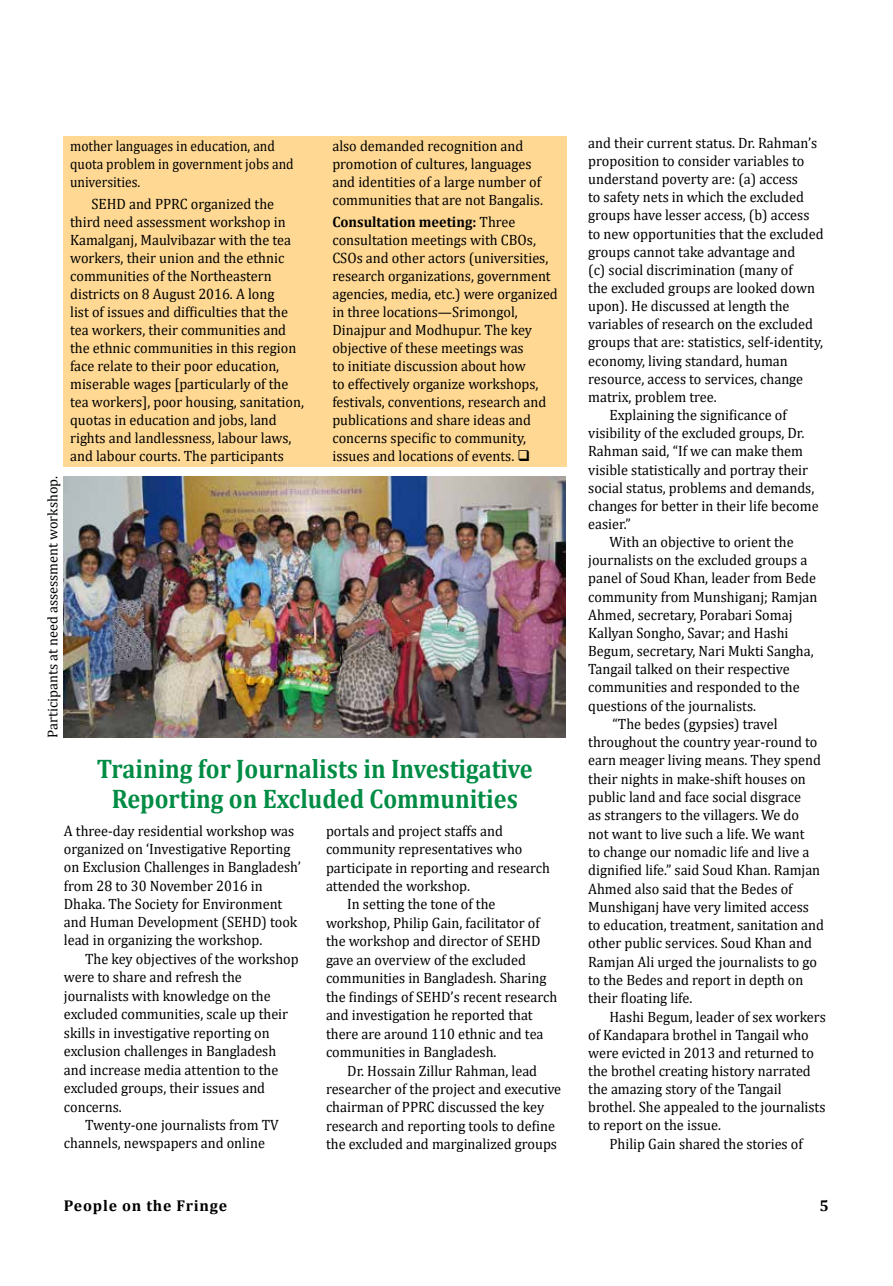
<style>
.page{position:relative;width:893px;height:1286px;background:#fff}
.page>*{position:absolute;margin:0;border:0;box-sizing:border-box;transform-origin:0 0}
.t1{font:700 27px/30px "Cambria";color:#008c44;text-align:center;scale:.9 1}
.t2{font:700 15.75px "Cambria";letter-spacing:.05em;color:#000}
.t3{font:15px/18px "Cambria";color:#000;scale:.95 1}
.t4{font:15px/18px "Cambria";color:#000;scale:.9 1}
.t5{font:14.25px "Cambria";color:#000}
.s1{font-weight:700}
</style>
<div class="page">
<div style="left:64px;top:136px;width:503px;height:331px;background:#ffd993"></div>
<img style="left:63px;top:477px;width:502px;height:261px">
<p class="t5" style="left:44px;top:737px;width:263px;rotate:-90deg">Participants at need assessment workshop.</p>
<p class="t4" style="left:70px;top:137px;width:250px">mother languages in education, and quota problem in government jobs and universities.</p>
<p class="t3" style="left:70px;top:195px;width:248px;text-indent:21px">SEHD and PPRC organized the third need assessment workshop in Kamalganj, Maulvibazar with the tea workers, their union and the ethnic communities of the Northeastern districts on 8 August 2016. A long<br>list of issues and difficulties that the tea workers, their communities and the ethnic communities in this region face relate to their poor education, miserable wages [particularly of the tea workers], poor housing, sanitation, quotas in education and jobs, land rights and landlessness, labour laws, and labour courts. The participants</p>
<p class="t3" style="left:332px;top:137px;width:223px">also demanded recognition and promotion of cultures, languages and identities of a large number of communities that are not Bangalis.</p>
<p class="t3" style="left:332px;top:213px;width:239px"><span class="s1">Consultation meeting:</span> Three consultation meetings with CBOs, CSOs and other actors (universities, research organizations, government agencies, media, etc.) were organized in three locations—Srimongol, Dinajpur and Modhupur. The key objective of these meetings was<br>to initiate discussion about how<br>to effectively organize workshops, festivals, conventions, research and publications and share ideas and concerns specific to community, issues and locations of events. ❑</p>
<h1 class="t1" style="left:97px;top:753px;width:486px">Training for Journalists in Investigative<br>Reporting on Excluded Communities</h1>
<p class="t3" style="left:64px;top:821px;width:251px">A three-day residential workshop was organized on ‘Investigative Reporting on Exclusion Challenges in Bangladesh’ from 28 to 30 November 2016 in Dhaka. The Society for Environment and Human Development (SEHD) took lead in organizing the workshop.</p>
<p class="t3" style="left:64px;top:949px;width:249px;line-height:18.5px;text-indent:21px">The key objectives of the workshop were to share and refresh the journalists with knowledge on the excluded communities, scale up their skills in investigative reporting on exclusion challenges in Bangladesh and increase media attention to the excluded groups, their issues and concerns.</p>
<p class="t3" style="left:64px;top:1115px;width:228px;line-height:18.5px;text-indent:21px">Twenty-one journalists from TV channels, newspapers and online</p>
<p class="t3" style="left:326px;top:821px;width:188px">portals and project staffs and</p>
<p class="t3" style="left:326px;top:840px;width:208px">community representatives who</p>
<p class="t3" style="left:326px;top:858px;width:237px">participate in reporting and research</p>
<p class="t3" style="left:326px;top:877px;width:153px">attended the workshop.</p>
<p class="t3" style="left:347px;top:895px;width:158px">In setting the tone of the</p>
<p class="t3" style="left:326px;top:914px;width:226px">workshop, Philip Gain, facilitator of</p>
<p class="t3" style="left:326px;top:932px;width:227px">the workshop and director of SEHD</p>
<p class="t3" style="left:326px;top:951px;width:212px">gave an overview of the excluded</p>
<p class="t3" style="left:326px;top:969px;width:234px">communities in Bangladesh. Sharing</p>
<p class="t3" style="left:326px;top:987px;width:245px">the findings of SEHD’s recent research</p>
<p class="t3" style="left:326px;top:1006px;width:219px">and investigation he reported that</p>
<p class="t3" style="left:326px;top:1024px;width:230px">there are around 110 ethnic and tea</p>
<p class="t3" style="left:326px;top:1043px;width:181px">communities in Bangladesh.</p>
<p class="t3" style="left:347px;top:1061px;width:201px">Dr. Hossain Zillur Rahman, lead</p>
<p class="t3" style="left:326px;top:1080px;width:249px">researcher of the project and executive</p>
<p class="t3" style="left:326px;top:1098px;width:231px">chairman of PPRC discussed the key</p>
<p class="t3" style="left:326px;top:1117px;width:242px">research and reporting tools to define</p>
<p class="t3" style="left:326px;top:1135px;width:245px">the excluded and marginalized groups</p>
<p class="t3" style="left:588px;top:134px;width:243px">and their current status. Dr. Rahman’s</p>
<p class="t3" style="left:588px;top:152px;width:229px">proposition to consider variables to</p>
<p class="t3" style="left:588px;top:170px;width:222px">understand poverty are: (a) access</p>
<p class="t3" style="left:588px;top:188px;width:229px">to safety nets in which the excluded</p>
<p class="t3" style="left:588px;top:206px;width:234px">groups have lesser access, (b) access</p>
<p class="t3" style="left:588px;top:224px;width:249px">to new opportunities that the excluded</p>
<p class="t3" style="left:588px;top:242px;width:220px">groups cannot take advantage and</p>
<p class="t3" style="left:588px;top:261px;width:217px">(c) social discrimination (many of</p>
<p class="t3" style="left:588px;top:279px;width:240px">the excluded groups are looked down</p>
<p class="t3" style="left:588px;top:297px;width:213px">upon). He discussed at length the</p>
<p class="t3" style="left:588px;top:315px;width:238px">variables of research on the excluded</p>
<p class="t3" style="left:588px;top:333px;width:249px">groups that are: statistics, self-identity,</p>
<p class="t3" style="left:588px;top:351px;width:212px">economy, living standard, human</p>
<p class="t3" style="left:588px;top:370px;width:228px">resource, access to services, change</p>
<p class="t3" style="left:588px;top:388px;width:137px">matrix, problem tree.</p>
<p class="t3" style="left:609px;top:406px;width:188px">Explaining the significance of</p>
<p class="t3" style="left:588px;top:424px;width:229px">visibility of the excluded groups, Dr.</p>
<p class="t3" style="left:588px;top:442px;width:228px">Rahman said, “If we can make them</p>
<p class="t3" style="left:588px;top:460px;width:233px">visible statistically and portray their</p>
<p class="t3" style="left:588px;top:478px;width:240px">social status, problems and demands,</p>
<p class="t3" style="left:588px;top:497px;width:244px">changes for better in their life become</p>
<p class="t3" style="left:588px;top:515px;width:46px">easier.”</p>
<p class="t3" style="left:609px;top:533px;width:195px">With an objective to orient the</p>
<p class="t3" style="left:588px;top:551px;width:232px">journalists on the excluded groups a</p>
<p class="t3" style="left:588px;top:569px;width:241px">panel of Soud Khan, leader from Bede</p>
<p class="t3" style="left:588px;top:587px;width:243px">community from Munshiganj; Ramjan</p>
<p class="t3" style="left:588px;top:605px;width:216px">Ahmed, secretary, Porabari Somaj</p>
<p class="t3" style="left:588px;top:624px;width:212px">Kallyan Songho, Savar; and Hashi</p>
<p class="t3" style="left:588px;top:642px;width:239px">Begum, secretary, Nari Mukti Sangha,</p>
<p class="t3" style="left:588px;top:660px;width:214px">Tangail talked on their respective</p>
<p class="t3" style="left:588px;top:678px;width:224px">communities and responded to the</p>
<p class="t3" style="left:588px;top:696px;width:178px">questions of the journalists.</p>
<p class="t3" style="left:613px;top:715px;width:175px">“The bedes (gypsies) travel</p>
<p class="t3" style="left:588px;top:733px;width:243px">throughout the country year-round to</p>
<p class="t3" style="left:588px;top:751px;width:246px">earn meager living means. They spend</p>
<p class="t3" style="left:588px;top:769px;width:231px">their nights in make-shift houses on</p>
<p class="t3" style="left:588px;top:788px;width:226px">public land and face social disgrace</p>
<p class="t3" style="left:588px;top:806px;width:223px">as strangers to the villagers. We do</p>
<p class="t3" style="left:588px;top:824px;width:229px">not want to live such a life. We want</p>
<p class="t3" style="left:588px;top:843px;width:234px">to change our nomadic life and live a</p>
<p class="t3" style="left:588px;top:861px;width:246px">dignified life.” said Soud Khan. Ramjan</p>
<p class="t3" style="left:588px;top:879px;width:217px">Ahmed also said that the Bedes of</p>
<p class="t3" style="left:588px;top:898px;width:234px">Munshiganj have very limited access</p>
<p class="t3" style="left:588px;top:916px;width:250px">to education, treatment, sanitation and</p>
<p class="t3" style="left:588px;top:934px;width:237px">other public services. Soud Khan and</p>
<p class="t3" style="left:588px;top:952px;width:242px">Ramjan Ali urged the journalists to go</p>
<p class="t3" style="left:588px;top:971px;width:228px">to the Bedes and report in depth on</p>
<p class="t3" style="left:588px;top:989px;width:111px">their floating life.</p>
<p class="t3" style="left:609px;top:1007px;width:229px">Hashi Begum, leader of sex workers</p>
<p class="t3" style="left:588px;top:1025px;width:234px">of Kandapara brothel in Tangail who</p>
<p class="t3" style="left:588px;top:1043px;width:239px">were evicted in 2013 and returned to</p>
<p class="t3" style="left:588px;top:1062px;width:236px">the brothel creating history narrated</p>
<p class="t3" style="left:588px;top:1080px;width:205px">the amazing story of the Tangail</p>
<p class="t3" style="left:588px;top:1098px;width:251px">brothel. She appealed to the journalists</p>
<p class="t3" style="left:588px;top:1116px;width:141px">to report on the issue.</p>
<p class="t3" style="left:609px;top:1134px;width:205px">Philip Gain shared the stories of</p>
<p class="t2" style="left:64px;top:1195px;width:165px">People on the Fringe</p>
<p class="t2" style="left:820px;top:1195px;width:11px">5</p>
</div>
